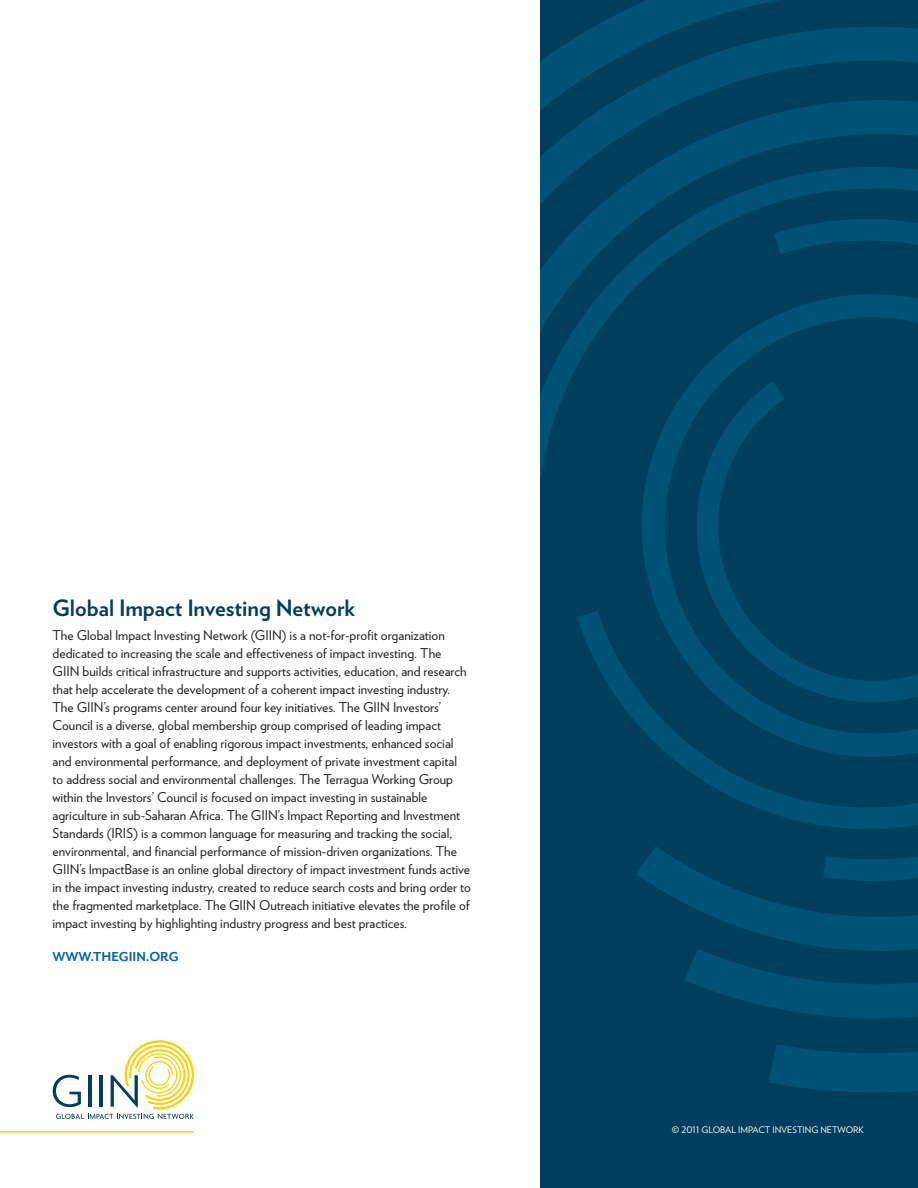
<style>
.page{position:relative;width:918px;height:1188px;background:#fff}
.page>*{position:absolute;margin:0;border:0;box-sizing:border-box;transform-origin:0 0}
.Heading_1{font:700 22.5px "Verlag";color:#003e5e}
.Body_Text{font:700 15px "Mr Eaves San OT";color:#0065a4}
.Profil_-_body_1_-_le{font:13.5px/18px "Verlag";color:#231f20}
.t1{font:9px "Verlag";color:#fff}
</style>
<div class="page">
<div style="left:410px;top:0;width:508px;height:1188px;background:#003e5e"></div>
<svg style="left:594px;top:0;width:324px;height:1092px"></svg>
<svg style="left:540px;top:27px;width:378px;height:991px"></svg>
<svg style="left:540px;top:143px;width:378px;height:762px"></svg>
<svg style="left:577px;top:182px;width:341px;height:660px"></svg>
<svg style="left:673px;top:381px;width:245px;height:327px"></svg>
<div style="left:0;top:0;width:540px;height:1188px;background:#fff"></div>
<svg style="left:53px;top:1040px;width:142px;height:79px"></svg>
<hr style="left:0;top:1131px;width:194px;height:1px;background:#fed105">
<p class="Heading_1" style="left:53px;top:590px;width:304px">Global Impact Investing Network</p>
<p class="Profil_-_body_1_-_le" style="left:53px;top:626px;width:420px">The Global Impact Investing Network (GIIN) is a not-for-profit organization dedicated to increasing the scale and effectiveness of impact investing. The GIIN builds critical infrastructure and supports activities, education, and research that help accelerate the development of a coherent impact investing industry.<br>The GIIN’s programs center around four key initiatives. The GIIN Investors’ Council is a diverse, global membership group comprised of leading impact investors with a goal of enabling rigorous impact investments, enhanced social and environmental performance, and deployment of private investment capital to address social and environmental challenges. The Terragua Working Group within the Investors’ Council is focused on impact investing in sustainable agriculture in sub-Saharan Africa. The GIIN’s Impact Reporting and Investment Standards (IRIS) is a common language for measuring and tracking the social, environmental, and financial performance of mission-driven organizations. The GIIN’s ImpactBase is an online global directory of impact investment funds active in the impact investing industry, created to reduce search costs and bring order to the fragmented marketplace. The GIIN Outreach initiative elevates the profile of impact investing by highlighting industry progress and best practices.</p>
<p class="Body_Text" style="left:53px;top:949px;width:128px">WWW.THEGIIN.ORG</p>
<p class="t1" style="left:672px;top:1123px;width:194px">© 2011 GLOBAL IMPACT INVESTING NETWORK</p>
</div>
